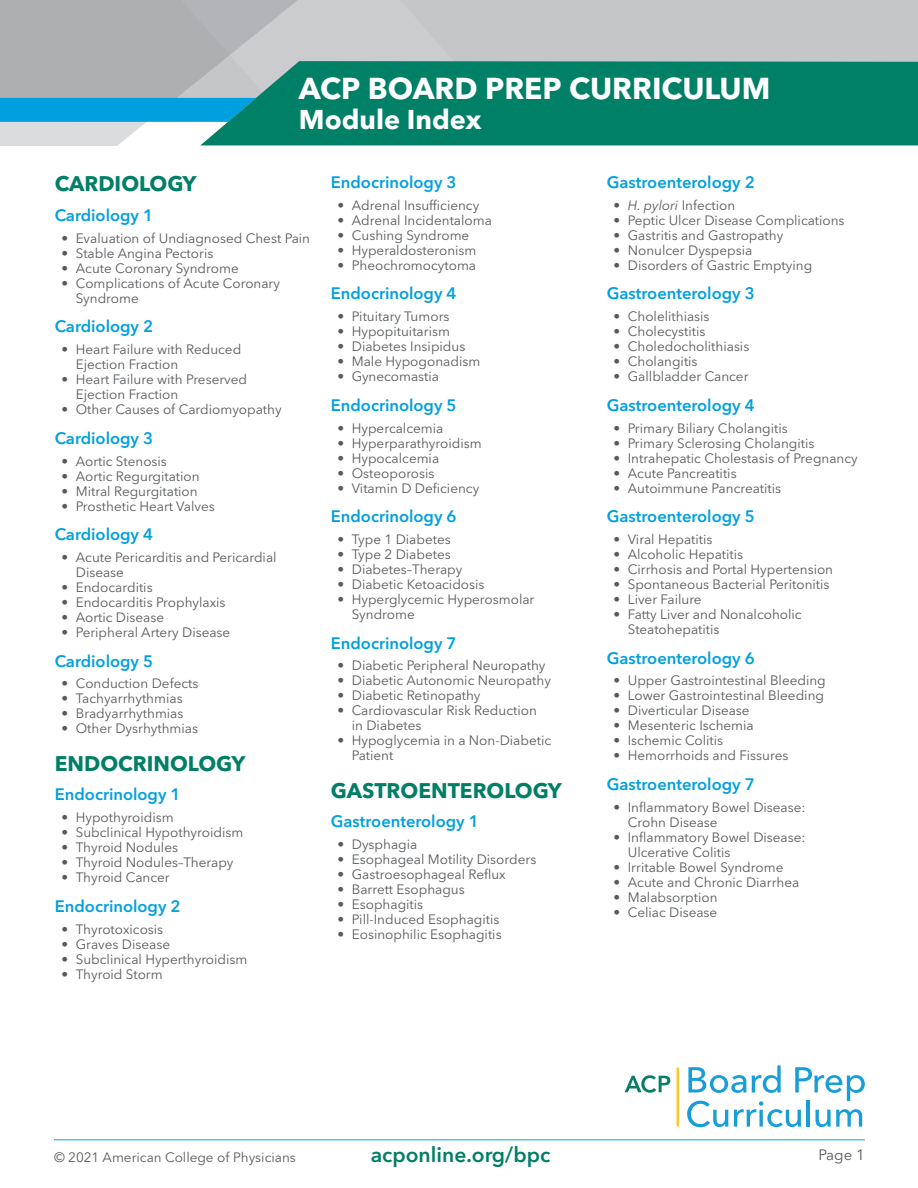
<style>
.page{position:relative;width:918px;height:1188px;background:#fff}
.page>*{position:absolute;margin:0;border:0;box-sizing:border-box;transform-origin:0 0}
.t1{font:700 30px "Avenir Next LT Pro";color:#fff}
.t2{font:700 27px "Avenir Next LT Pro";color:#fff}
.Heads{font:700 21px "Avenir Next LT Pro";color:#007e66}
.t3{font:600 21px "Avenir Next LT Pro";color:#007e66}
.Sub_Heads{font:600 16.5px "Avenir Next LT Pro";color:#00a0df}
.t4{font:15px "Avenir Next LT Pro";color:#575a5d}
.t5{font:13.5px/15px "Avenir Next LT Pro";color:#575a5d}
.t6{font:italic 13.5px "Avenir Next LT Pro";color:#575a5d}
.s1{font-style:normal}
</style>
<div class="page">
<hr style="left:54px;top:1139px;width:811px;height:1px;background:#00a0df">
<svg style="left:687px;top:1065px;width:178px;height:62px"></svg>
<svg style="left:625px;top:1075px;width:45px;height:18px"></svg>
<hr style="left:677px;top:1068px;width:2px;height:59px;background:#fec82d">
<div style="left:0;top:0;width:918px;height:98px;background:#c5c6c8"></div>
<div style="left:300px;top:61px;width:618px;height:84px;background:#008066"></div>
<svg style="left:0;top:0;width:300px;height:145px"></svg>
<h1 class="t1" style="left:299px;top:70px;width:473px">ACP BOARD PREP CURRICULUM</h1>
<h2 class="t2" style="left:299px;top:103px;width:184px">Module Index</h2>
<p class="Heads" style="left:55px;top:171px;width:143px">CARDIOLOGY</p>
<p class="Sub_Heads" style="left:55px;top:205px;width:100px">Cardiology 1</p>
<p class="t5" style="left:62px;top:231px;width:250px">• Evaluation of Undiagnosed Chest Pain</p>
<p class="t5" style="left:62px;top:246px;width:153px">• Stable Angina Pectoris</p>
<p class="t5" style="left:62px;top:261px;width:179px">• Acute Coronary Syndrome</p>
<p class="t5" style="left:76px;top:276px;width:206px;text-indent:-14px">• Complications of Acute Coronary<br>Syndrome</p>
<p class="Sub_Heads" style="left:55px;top:317px;width:100px">Cardiology 2</p>
<p class="t5" style="left:76px;top:342px;width:167px;text-indent:-14px">• Heart Failure with Reduced<br>Ejection Fraction</p>
<p class="t5" style="left:76px;top:372px;width:173px;text-indent:-14px">• Heart Failure with Preserved<br>Ejection Fraction</p>
<p class="t5" style="left:62px;top:402px;width:222px">• Other Causes of Cardiomyopathy</p>
<p class="Sub_Heads" style="left:55px;top:428px;width:100px">Cardiology 3</p>
<p class="t5" style="left:62px;top:453px;width:107px">• Aortic Stenosis</p>
<p class="t5" style="left:62px;top:468px;width:140px">• Aortic Regurgitation</p>
<p class="t5" style="left:62px;top:483px;width:138px">• Mitral Regurgitation</p>
<p class="t5" style="left:62px;top:498px;width:155px">• Prosthetic Heart Valves</p>
<p class="Sub_Heads" style="left:55px;top:524px;width:100px">Cardiology 4</p>
<p class="t5" style="left:76px;top:550px;width:202px;text-indent:-14px">• Acute Pericarditis and Pericardial<br>Disease</p>
<p class="t5" style="left:62px;top:580px;width:93px">• Endocarditis</p>
<p class="t5" style="left:62px;top:595px;width:166px">• Endocarditis Prophylaxis</p>
<p class="t5" style="left:62px;top:610px;width:104px">• Aortic Disease</p>
<p class="t5" style="left:62px;top:625px;width:170px">• Peripheral Artery Disease</p>
<p class="Sub_Heads" style="left:55px;top:651px;width:100px">Cardiology 5</p>
<p class="t5" style="left:62px;top:676px;width:138px">• Conduction Defects</p>
<p class="t5" style="left:62px;top:691px;width:123px">• Tachyarrhythmias</p>
<p class="t5" style="left:62px;top:706px;width:123px">• Bradyarrhythmias</p>
<p class="t5" style="left:62px;top:721px;width:138px">• Other Dysrhythmias</p>
<p class="Heads" style="left:55px;top:751px;width:192px">ENDOCRINOLOGY</p>
<p class="Sub_Heads" style="left:55px;top:785px;width:127px">Endocrinology 1</p>
<p class="t5" style="left:62px;top:810px;width:114px">• Hypothyroidism</p>
<p class="t5" style="left:62px;top:825px;width:183px">• Subclinical Hypothyroidism</p>
<p class="t5" style="left:62px;top:840px;width:118px">• Thyroid Nodules</p>
<p class="t5" style="left:62px;top:855px;width:174px">• Thyroid Nodules–Therapy</p>
<p class="t5" style="left:62px;top:870px;width:110px">• Thyroid Cancer</p>
<p class="Sub_Heads" style="left:55px;top:896px;width:127px">Endocrinology 2</p>
<p class="t5" style="left:62px;top:921px;width:103px">• Thyrotoxicosis</p>
<p class="t5" style="left:62px;top:936px;width:110px">• Graves Disease</p>
<p class="t5" style="left:62px;top:951px;width:187px">• Subclinical Hyperthyroidism</p>
<p class="t5" style="left:62px;top:966px;width:103px">• Thyroid Storm</p>
<p class="Sub_Heads" style="left:331px;top:172px;width:127px">Endocrinology 3</p>
<p class="t5" style="left:338px;top:198px;width:143px">• Adrenal Insufficiency</p>
<p class="t5" style="left:338px;top:213px;width:156px">• Adrenal Incidentaloma</p>
<p class="t5" style="left:338px;top:228px;width:133px">• Cushing Syndrome</p>
<p class="t5" style="left:338px;top:243px;width:140px">• Hyperaldosteronism</p>
<p class="t5" style="left:338px;top:258px;width:140px">• Pheochromocytoma</p>
<p class="Sub_Heads" style="left:331px;top:284px;width:127px">Endocrinology 4</p>
<p class="t5" style="left:338px;top:309px;width:113px">• Pituitary Tumors</p>
<p class="t5" style="left:338px;top:324px;width:114px">• Hypopituitarism</p>
<p class="t5" style="left:338px;top:339px;width:129px">• Diabetes Insipidus</p>
<p class="t5" style="left:338px;top:354px;width:144px">• Male Hypogonadism</p>
<p class="t5" style="left:338px;top:369px;width:103px">• Gynecomastia</p>
<p class="Sub_Heads" style="left:331px;top:395px;width:127px">Endocrinology 5</p>
<p class="t5" style="left:338px;top:420px;width:107px">• Hypercalcemia</p>
<p class="t5" style="left:338px;top:435px;width:146px">• Hyperparathyroidism</p>
<p class="t5" style="left:338px;top:450px;width:103px">• Hypocalcemia</p>
<p class="t5" style="left:338px;top:465px;width:99px">• Osteoporosis</p>
<p class="t5" style="left:338px;top:480px;width:143px">• Vitamin D Deficiency</p>
<p class="Sub_Heads" style="left:331px;top:506px;width:127px">Endocrinology 6</p>
<p class="t5" style="left:338px;top:532px;width:115px">• Type 1 Diabetes</p>
<p class="t5" style="left:338px;top:547px;width:115px">• Type 2 Diabetes</p>
<p class="t5" style="left:338px;top:562px;width:126px">• Diabetes–Therapy</p>
<p class="t5" style="left:338px;top:577px;width:149px">• Diabetic Ketoacidosis</p>
<p class="t5" style="left:352px;top:592px;width:184px;text-indent:-14px">• Hyperglycemic Hyperosmolar<br>Syndrome</p>
<p class="Sub_Heads" style="left:331px;top:633px;width:127px">Endocrinology 7</p>
<p class="t5" style="left:338px;top:658px;width:209px">• Diabetic Peripheral Neuropathy</p>
<p class="t5" style="left:338px;top:673px;width:215px">• Diabetic Autonomic Neuropathy</p>
<p class="t5" style="left:338px;top:688px;width:144px">• Diabetic Retinopathy</p>
<p class="t5" style="left:352px;top:703px;width:187px;text-indent:-14px">• Cardiovascular Risk Reduction in Diabetes</p>
<p class="t5" style="left:352px;top:733px;width:201px;text-indent:-14px">• Hypoglycemia in a Non-Diabetic<br>Patient</p>
<p class="Heads" style="left:331px;top:778px;width:233px">GASTROENTEROLOGY</p>
<p class="Sub_Heads" style="left:331px;top:812px;width:150px">Gastroenterology 1</p>
<p class="t5" style="left:338px;top:837px;width:81px">• Dysphagia</p>
<p class="t5" style="left:338px;top:852px;width:200px">• Esophageal Motility Disorders</p>
<p class="t5" style="left:338px;top:867px;width:170px">• Gastroesophageal Reflux</p>
<p class="t5" style="left:338px;top:882px;width:129px">• Barrett Esophagus</p>
<p class="t5" style="left:338px;top:897px;width:87px">• Esophagitis</p>
<p class="t5" style="left:338px;top:912px;width:163px">• Pill-Induced Esophagitis</p>
<p class="t5" style="left:338px;top:927px;width:166px">• Eosinophilic Esophagitis</p>
<p class="Sub_Heads" style="left:607px;top:172px;width:150px">Gastroenterology 2</p>
<p class="t6" style="left:614px;top:197px;width:123px">• H. pylori <span class="s1">Infection</span></p>
<p class="t5" style="left:614px;top:213px;width:233px">• Peptic Ulcer Disease Complications</p>
<p class="t5" style="left:614px;top:228px;width:171px">• Gastritis and Gastropathy</p>
<p class="t5" style="left:614px;top:243px;width:140px">• Nonulcer Dyspepsia</p>
<p class="t5" style="left:614px;top:258px;width:200px">• Disorders of Gastric Emptying</p>
<p class="Sub_Heads" style="left:607px;top:284px;width:150px">Gastroenterology 3</p>
<p class="t5" style="left:614px;top:309px;width:98px">• Cholelithiasis</p>
<p class="t5" style="left:614px;top:324px;width:93px">• Cholecystitis</p>
<p class="t5" style="left:614px;top:339px;width:137px">• Choledocholithiasis</p>
<p class="t5" style="left:614px;top:354px;width:86px">• Cholangitis</p>
<p class="t5" style="left:614px;top:369px;width:137px">• Gallbladder Cancer</p>
<p class="Sub_Heads" style="left:607px;top:395px;width:150px">Gastroenterology 4</p>
<p class="t5" style="left:614px;top:420px;width:176px">• Primary Biliary Cholangitis</p>
<p class="t5" style="left:614px;top:435px;width:202px">• Primary Sclerosing Cholangitis</p>
<p class="t5" style="left:614px;top:450px;width:246px">• Intrahepatic Cholestasis of Pregnancy</p>
<p class="t5" style="left:614px;top:465px;width:125px">• Acute Pancreatitis</p>
<p class="t5" style="left:614px;top:480px;width:169px">• Autoimmune Pancreatitis</p>
<p class="Sub_Heads" style="left:607px;top:506px;width:150px">Gastroenterology 5</p>
<p class="t5" style="left:614px;top:532px;width:100px">• Viral Hepatitis</p>
<p class="t5" style="left:614px;top:547px;width:131px">• Alcoholic Hepatitis</p>
<p class="t5" style="left:614px;top:562px;width:221px">• Cirrhosis and Portal Hypertension</p>
<p class="t5" style="left:614px;top:577px;width:218px">• Spontaneous Bacterial Peritonitis</p>
<p class="t5" style="left:614px;top:592px;width:90px">• Liver Failure</p>
<p class="t5" style="left:628px;top:607px;width:175px;text-indent:-14px">• Fatty Liver and Nonalcoholic<br>Steatohepatitis</p>
<p class="Sub_Heads" style="left:607px;top:648px;width:150px">Gastroenterology 6</p>
<p class="t5" style="left:614px;top:673px;width:214px">• Upper Gastrointestinal Bleeding</p>
<p class="t5" style="left:614px;top:688px;width:212px">• Lower Gastrointestinal Bleeding</p>
<p class="t5" style="left:614px;top:703px;width:138px">• Diverticular Disease</p>
<p class="t5" style="left:614px;top:718px;width:142px">• Mesenteric Ischemia</p>
<p class="t5" style="left:614px;top:733px;width:111px">• Ischemic Colitis</p>
<p class="t5" style="left:614px;top:748px;width:176px">• Hemorrhoids and Fissures</p>
<p class="Sub_Heads" style="left:607px;top:774px;width:150px">Gastroenterology 7</p>
<p class="t5" style="left:628px;top:799px;width:179px;text-indent:-14px">• Inflammatory Bowel Disease:<br>Crohn Disease</p>
<p class="t5" style="left:628px;top:829px;width:179px;text-indent:-14px">• Inflammatory Bowel Disease:<br>Ulcerative Colitis</p>
<p class="t5" style="left:614px;top:859px;width:171px">• Irritable Bowel Syndrome</p>
<p class="t5" style="left:614px;top:874px;width:187px">• Acute and Chronic Diarrhea</p>
<p class="t5" style="left:614px;top:889px;width:106px">• Malabsorption</p>
<p class="t5" style="left:614px;top:904px;width:105px">• Celiac Disease</p>
<p class="t5" style="left:54px;top:1150px;width:243px">© 2021 American College of Physicians</p>
<h3 class="t3" style="left:371px;top:1142px;width:181px">acponline.org/bpc</h3>
<p class="t4" style="left:818px;top:1146px;width:48px">Page 1</p>
</div>
